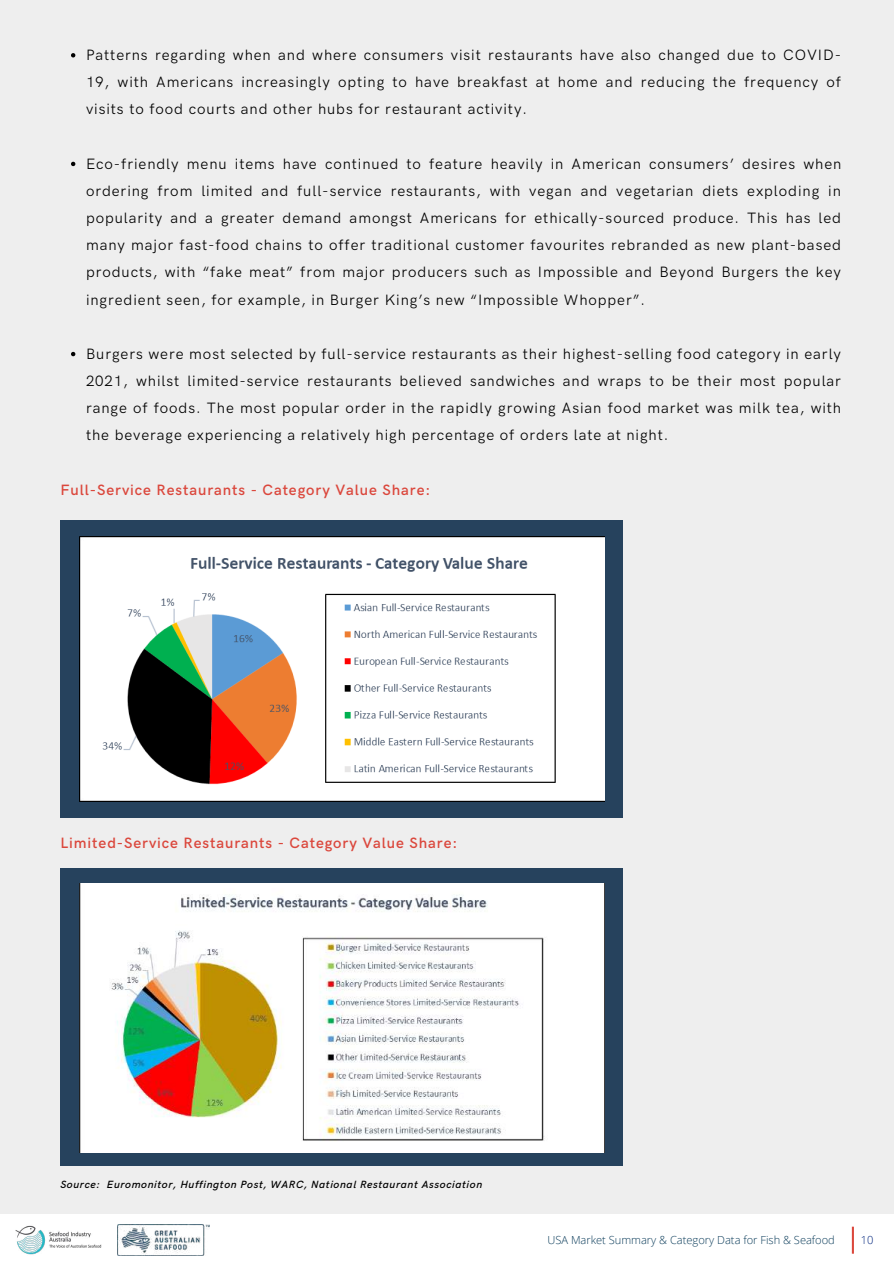
<style>
.page{position:relative;width:894px;height:1264px;background:#fff}
.page>*{position:absolute;margin:0;border:0;box-sizing:border-box;transform-origin:0 0}
.t1{font:15px/27.2px "HK Grotesk Pro";letter-spacing:.06em;color:#000;text-align:justify}
.t2{font:600 15px "HK Grotesk Pro";letter-spacing:.06em;color:#db473c}
.t3{font:300 11.1px "Open Sans";color:#0c3d5b}
.t4{font:300 11.1px "Open Sans";color:#00247d}
.t5{font:italic 600 10.5px "HK Grotesk Pro";letter-spacing:.06em;color:#000}
</style>
<div class="page">
<div style="left:0;top:0;width:893px;height:1263px;background:#eee"></div>
<svg style="left:71px;top:53px;width:4px;height:4px"></svg>
<svg style="left:71px;top:162px;width:4px;height:4px"></svg>
<svg style="left:71px;top:352px;width:4px;height:4px"></svg>
<div style="left:60px;top:520px;width:562px;height:297px;background:#26425d"></div>
<div style="left:60px;top:867px;width:562px;height:298px;background:#26425d"></div>
<img style="left:79px;top:536px;width:525px;height:265px">
<img style="left:79px;top:883px;width:525px;height:269px">
<div style="left:0;top:1214px;width:893px;height:49px;background:#fff"></div>
<img style="left:15px;top:1225px;width:87px;height:30px">
<svg style="left:851px;top:1226px;width:2px;height:27px"></svg>
<img style="left:117px;top:1224px;width:92px;height:31px">
<p class="t1" style="left:86px;top:42px;width:756px">Patterns regarding when and where consumers visit restaurants have also changed due to COVID-19, with Americans increasingly opting to have breakfast at home and reducing the frequency of visits to food courts and other hubs for restaurant activity.</p>
<p class="t1" style="left:86px;top:151px;width:756px">Eco-friendly menu items have continued to feature heavily in American consumers’ desires when ordering from limited and full-service restaurants, with vegan and vegetarian diets exploding in popularity and a greater demand amongst Americans for ethically-sourced produce. This has led many major fast-food chains to offer traditional customer favourites rebranded as new plant-based products, with “fake meat” from major producers such as Impossible and Beyond Burgers the key ingredient seen, for example, in Burger King’s new “Impossible Whopper”.</p>
<p class="t1" style="left:86px;top:341px;width:756px">Burgers were most selected by full-service restaurants as their highest-selling food category in early 2021, whilst limited-service restaurants believed sandwiches and wraps to be their most popular range of foods. The most popular order in the rapidly growing Asian food market was milk tea, with the beverage experiencing a relatively high percentage of orders late at night.</p>
<p class="t2" style="left:60px;top:481px;width:371px">Full-Service Restaurants - Category Value Share:</p>
<p class="t2" style="left:60px;top:834px;width:398px">Limited-Service Restaurants - Category Value Share:</p>
<p class="t5" style="left:60px;top:1178px;width:423px">Source: Euromonitor, Huffington Post, WARC, National Restaurant Association</p>
<p class="t3" style="left:547px;top:1232px;width:289px">USA Market Summary &amp; Category Data for Fish &amp; Seafood</p>
<p class="t4" style="left:860px;top:1232px;width:14px">10</p>
</div>
